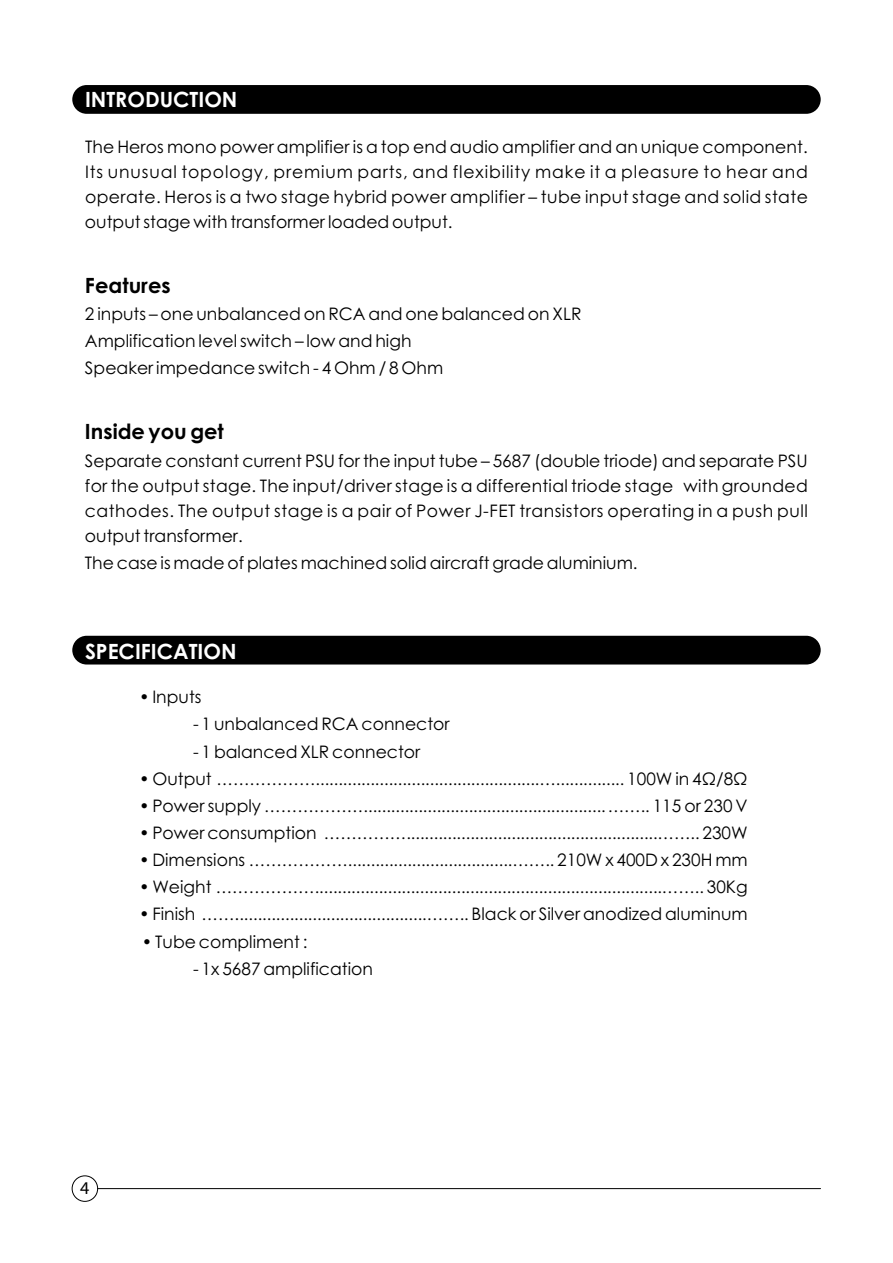
<style>
.page{position:relative;width:893px;height:1263px;background:#fff}
.page>*{position:absolute;margin:0;border:0;box-sizing:border-box;transform-origin:0 0}
.t1{font:700 21px "Century Gothic";color:#fff}
.t2{font:700 21px "Century Gothic";color:#000}
.t3{font:18px "Myriad Pro";color:#000}
.t4{font:17.25px/25px "Century Gothic";color:#000;text-align:justify}
.t5{font:16.5px "Century Gothic";color:#000}
.s1{font-size:17.25px}
</style>
<div class="page">
<div style="left:72px;top:1175px;width:26px;height:27px;border:1px solid #000;border-radius:50%"></div>
<hr style="left:98px;top:1188px;width:722px;height:1px;background:#000">
<div style="left:72px;top:85px;width:749px;height:29px;background:#000;border-radius:14px"></div>
<div style="left:72px;top:636px;width:749px;height:28px;background:#000;border-radius:14px"></div>
<p class="t1" style="left:85px;top:92px;width:154px">INTRODUCTION</p>
<p class="t4" style="left:85px;top:136px;width:724px">The Heros mono power amplifier is a top end audio amplifier and an unique component.<br>Its unusual topology, premium parts, and flexibility make it a pleasure to hear and operate. Heros is a two stage hybrid power amplifier – tube input stage and solid state output stage with transformer loaded output.</p>
<p class="t2" style="left:85px;top:277px;width:87px">Features</p>
<p class="t4" style="left:85px;top:302px;width:498px;line-height:26.7px;text-align:left">2 inputs – one unbalanced on RCA and one balanced on XLR<br>Amplification level switch – low and high<br>Speaker impedance switch - 4 Ohm / 8 Ohm</p>
<p class="t2" style="left:85px;top:423px;width:140px">Inside you get</p>
<p class="t4" style="left:85px;top:450px;width:724px">Separate constant current PSU for the input tube – 5687 (double triode) and separate PSU for the output stage. The input/driver stage is a differential triode stage with grounded cathodes. The output stage is a pair of Power J-FET transistors operating in a push pull output transformer.</p>
<p class="t4" style="left:85px;top:551px;width:554px">The case is made of plates machined solid aircraft grade aluminium.</p>
<p class="t1" style="left:85px;top:643px;width:153px">SPECIFICATION</p>
<p class="t4" style="left:139px;top:686px;width:64px">• Inputs</p>
<p class="t4" style="left:193px;top:713px;width:258px">- 1 unbalanced RCA connector</p>
<p class="t4" style="left:193px;top:740px;width:229px">- 1 balanced XLR connector</p>
<p class="t5" style="left:139px;top:772px;width:610px"><span class="s1">• Output</span> ……………….................................................…............... <span class="s1">100W in 4Ω/8Ω</span></p>
<p class="t5" style="left:139px;top:799px;width:610px"><span class="s1">• Power supply</span> ……………….....................................................…….. <span class="s1">115 or 230 V</span></p>
<p class="t5" style="left:139px;top:827px;width:610px"><span class="s1">• Power consumption</span> …………….......................................................…….. <span class="s1">230W</span></p>
<p class="t5" style="left:139px;top:854px;width:610px"><span class="s1">• Dimensions</span> ………………....................................…….. <span class="s1">210W x 400D x 230H mm</span></p>
<p class="t5" style="left:139px;top:881px;width:610px"><span class="s1">• Weight</span> ………………............................................................................…….. <span class="s1">30Kg</span></p>
<p class="t5" style="left:139px;top:908px;width:610px"><span class="s1">• Finish</span> ……<span class="s1">.</span>.........................................…….. <span class="s1">Black or Silver anodized aluminum</span></p>
<p class="t4" style="left:142px;top:930px;width:167px">• Tube compliment :</p>
<p class="t4" style="left:193px;top:957px;width:181px">- 1x 5687 amplification</p>
<p class="t3" style="left:80px;top:1181px;width:11px">4</p>
</div>
